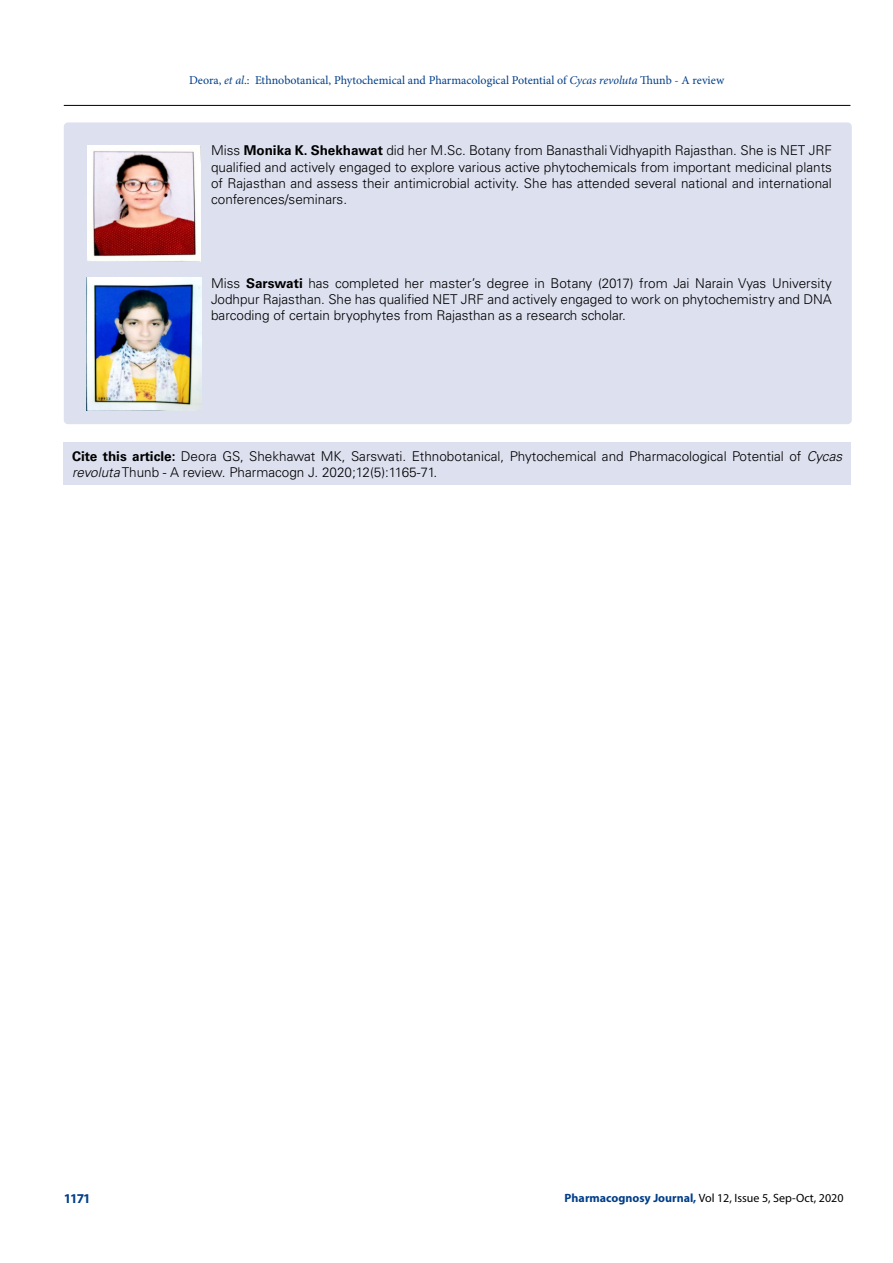
<style>
.page{position:relative;width:893px;height:1263px;background:#fff}
.page>*{position:absolute;margin:0;border:0;box-sizing:border-box;transform-origin:0 0}
.t1{font:300 13.5px/16.2px "Univers LT Std";color:#000;text-align:justify}
.t2{font:700 13.5px "Myriad Pro";color:#003e88}
.t3{font:12px "Minion Pro";color:#003e88}
.t4{font:12px "Myriad Pro";color:#000}
.s1{font-style:italic}
.s2{font-weight:700}
.s3{font-weight:700;color:#003e88}
</style>
<div class="page">
<hr style="left:64px;top:105px;width:786px;height:1px;background:#000">
<div style="left:64px;top:122px;width:788px;height:302px;background:#dde0ef;border-radius:4px"></div>
<div style="left:64px;top:442px;width:787px;height:43px;background:#dde0ef"></div>
<img style="left:88px;top:146px;width:112px;height:116px">
<img style="left:87px;top:278px;width:114px;height:133px">
<p class="t3" style="left:189px;top:72px;width:537px">Deora, <span class="s1">et al</span>.: Ethnobotanical, Phytochemical and Pharmacological Potential of <span class="s1">Cycas revoluta</span> Thunb - A review</p>
<p class="t1" style="left:211px;top:143px;width:622px">Miss <span class="s2">Monika K. Shekhawat</span> did her M.Sc. Botany from Banasthali Vidhyapith Rajasthan. She is NET JRF qualified and actively engaged to explore various active phytochemicals from important medicinal plants of Rajasthan and assess their antimicrobial activity. She has attended several national and international conferences/seminars.</p>
<p class="t1" style="left:211px;top:275px;width:622px">Miss <span class="s2">Sarswati</span> has completed her master’s degree in Botany (2017) from Jai Narain Vyas University Jodhpur Rajasthan. She has qualified NET JRF and actively engaged to work on phytochemistry and DNA barcoding of certain bryophytes from Rajasthan as a research scholar.</p>
<p class="t1" style="left:72px;top:448px;width:772px"><span class="s2">Cite this article:</span> Deora GS, Shekhawat MK, Sarswati. Ethnobotanical, Phytochemical and Pharmacological Potential of <span class="s1">Cycas revoluta</span> Thunb - A review. Pharmacogn J. 2020;12(5):1165-71.</p>
<p class="t2" style="left:64px;top:1189px;width:29px">1171</p>
<p class="t4" style="left:565px;top:1190px;width:280px"><span class="s3">Pharmacognosy Journal,</span> Vol 12, Issue 5, Sep-Oct, 2020</p>
</div>
